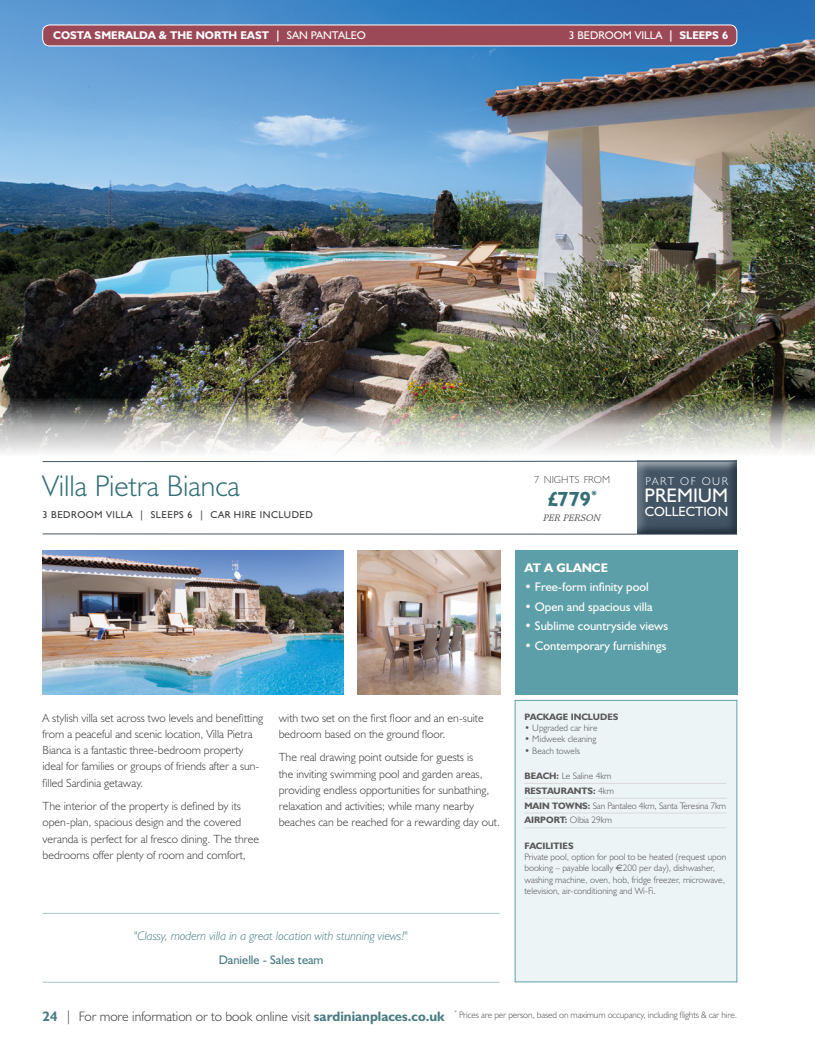
<style>
.page{position:relative;width:815px;height:1053px;background:#fff}
.page>*{position:absolute;margin:0;border:0;box-sizing:border-box;transform-origin:0 0}
.t1{font:300 30px "Humanist 521 BT";color:#336f77}
.t2{font:700 20.5px "Humanist 521 BT";color:#336f77}
.t3{font:19.75px "Humanist 521 BT";color:#fff}
.t4{font:300 13.75px "Humanist 521 BT";color:#3c3c3b}
.t5{font:13.5px "Humanist 521 BT";color:#fff}
.t6{font:12.5px "Humanist 521 BT";color:#fff}
.t7{font:italic 300 12.5px "Humanist 521 BT";color:#487c83}
.t8{font:12.5px "Humanist 521 BT";color:#487c83}
.t9{font:700 12.5px "Humanist 521 BT";color:#fff}
.t10{font:300 11.88px/16.2px "Humanist 521 BT";color:#3c3c3b}
.t11{font:700 11.25px "Humanist 521 BT";color:#fff}
.t12{font:11.25px "Humanist 521 BT";color:#fff}
.t13{font:300 11.25px "Humanist 521 BT";letter-spacing:.14em;color:#fff}
.t14{font:300 10.25px "Humanist 521 BT";color:#575756}
.t15{font:10px "Humanist 521 BT";letter-spacing:.05em;color:#3c3c3b}
.t16{font:italic 9.62px "Matt Antique BT";color:#575756}
.t17{font:300 9.38px/14.8px "Humanist 521 BT";color:#575756}
.t18{font:700 9.38px "Humanist 521 BT";color:#575756}
.s1{font-weight:400}
.s2{font-weight:700}
.s3{font-family:"Euro Sans";font-weight:400}
.s4{font-weight:700;color:#487c83}
</style>
<div class="page">
<div style="left:515px;top:700px;width:222px;height:281px;background:#edf4f6;border:1px solid #5d9fa8"></div>
<hr style="left:43px;top:981px;width:457px;height:1px;background:#abc3c7">
<div style="left:515px;top:549px;width:222px;height:145px;background:#5d9fa8"></div>
<hr style="left:43px;top:913px;width:457px;height:1px;background:#abc3c7">
<img style="left:357px;top:550px;width:144px;height:144px">
<img style="left:43px;top:550px;width:300px;height:144px">
<img style="left:0;top:0;width:815px;height:397px">
<img style="left:0;top:397px;width:815px;height:138px">
<div style="left:628px;top:454px;width:121px;height:82px;background:#435464;opacity:.75"></div>
<hr style="left:43px;top:533px;width:694px;height:1px;background:#435464">
<hr style="left:43px;top:461px;width:694px;height:1px;background:#435464">
<hr style="left:524px;top:783px;width:202px;height:1px;background:#dadada">
<hr style="left:524px;top:798px;width:202px;height:1px;background:#dadada">
<hr style="left:524px;top:812px;width:202px;height:1px;background:#dadada">
<hr style="left:524px;top:827px;width:202px;height:1px;background:#dadada">
<div style="left:43px;top:25px;width:694px;height:21px;background:#9b4956;border-radius:7px"></div>
<div style="left:43px;top:25px;width:694px;height:21px;border:1px solid #fff;border-radius:7px"></div>
<p class="t11" style="left:53px;top:28px;width:314px">COSTA SMERALDA &amp; THE NORTH EAST | <span class="s1">SAN PANTALEO</span></p>
<p class="t12" style="left:569px;top:28px;width:161px">3 BEDROOM VILLA <span class="s2">| SLEEPS 6</span></p>
<h1 class="t1" style="left:43px;top:467px;width:199px">Villa Pietra Bianca</h1>
<p class="t15" style="left:43px;top:508px;width:272px">3 BEDROOM VILLA | SLEEPS 6 | CAR HIRE INCLUDED</p>
<p class="t10" style="left:43px;top:709px;width:222px">A stylish villa set across two levels and benefitting from a peaceful and scenic location, Villa Pietra Bianca is a fantastic three-bedroom property ideal for families or groups of friends after a sun&shy;filled Sardinia getaway.</p>
<p class="t10" style="left:43px;top:797px;width:218px">The interior of the property is defined by its open-plan, spacious design and the covered veranda is perfect for al fresco dining. The three bedrooms offer plenty of room and comfort,</p>
<p class="t10" style="left:279px;top:709px;width:207px">with two set on the first floor and an en-suite bedroom based on the ground floor.</p>
<p class="t10" style="left:279px;top:748px;width:223px">The real drawing point outside for guests is<br>the inviting swimming pool and garden areas, providing endless opportunities for sunbathing, relaxation and activities; while many nearby beaches can be reached for a rewarding day out.</p>
<p class="t7" style="left:134px;top:928px;width:275px">"Classy, modern villa in a great location with stunning views!"</p>
<p class="t8" style="left:219px;top:952px;width:106px">Danielle - Sales team</p>
<p class="t14" style="left:534px;top:473px;width:77px">7 NIGHTS FROM</p>
<p class="t16" style="left:543px;top:511px;width:59px">PER PERSON</p>
<h2 class="t2" style="left:547px;top:486px;width:51px">£779<sup>*</sup></h2>
<p class="t13" style="left:645px;top:474px;width:84px">PART OF OUR</p>
<h3 class="t3" style="left:645px;top:483px;width:85px">PREMIUM</h3>
<p class="t5" style="left:645px;top:503px;width:85px">COLLECTION</p>
<p class="t9" style="left:524px;top:559px;width:85px">AT A GLANCE</p>
<p class="t6" style="left:524px;top:579px;width:126px">• Free-form infinity pool</p>
<p class="t6" style="left:524px;top:598px;width:130px">• Open and spacious villa</p>
<p class="t6" style="left:524px;top:618px;width:145px">• Sublime countryside views</p>
<p class="t6" style="left:524px;top:638px;width:144px">• Contemporary furnishings</p>
<p class="t18" style="left:524px;top:710px;width:95px">PACKAGE INCLUDES</p>
<p class="t17" style="left:524px;top:720px;width:75px">• Upgraded car hire</p>
<p class="t17" style="left:524px;top:731px;width:73px">• Midweek cleaning</p>
<p class="t17" style="left:524px;top:742px;width:57px">• Beach towels</p>
<p class="t17" style="left:524px;top:768px;width:203px"><span class="s2">BEACH:</span> Le Saline 4km<br><span class="s2">RESTAURANTS:</span> 4km<br><span class="s2">MAIN TOWNS:</span> San Pantaleo 4km, Santa Teresina 7km<br><span class="s2">AIRPORT:</span> Olbia 29km</p>
<p class="t18" style="left:524px;top:839px;width:51px">FACILITIES</p>
<p class="t17" style="left:524px;top:851px;width:203px;line-height:11.2px">Private pool, option for pool to be heated (request upon booking – payable locally <span class="s3">€</span>200 per day), dishwasher, washing machine, oven, hob, fridge freezer, microwave, television, air-conditioning and Wi-Fi.</p>
<p class="t4" style="left:43px;top:1007px;width:404px"><span class="s4">24</span> | For more information or to book online visit <span class="s4">sardinianplaces.co.uk</span></p>
<p class="t17" style="left:455px;top:1006px;width:284px"><sup>*</sup> Prices are per person, based on maximum occupancy, including flights &amp; car hire.</p>
</div>
